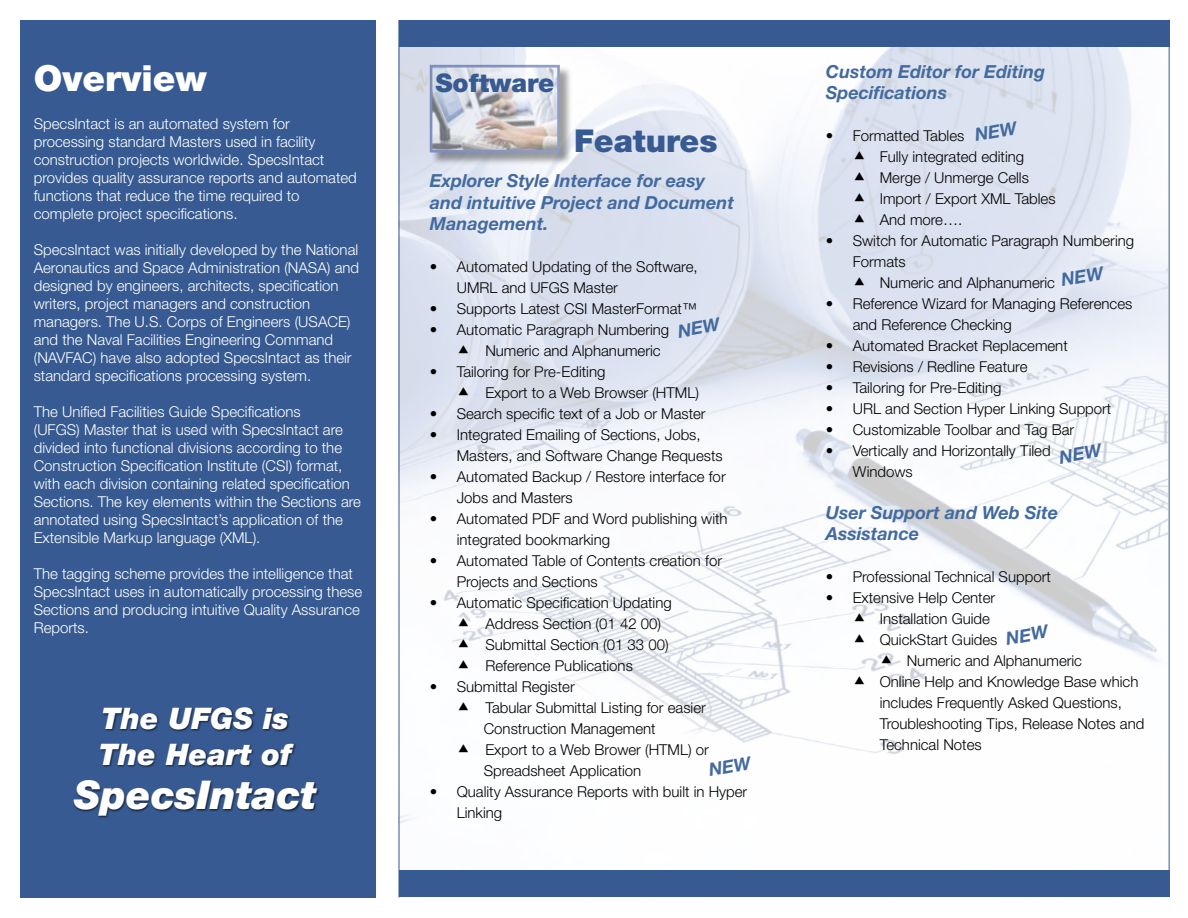
<style>
.page{position:relative;width:1188px;height:918px;background:#fff}
.page>*{position:absolute;margin:0;border:0;box-sizing:border-box;transform-origin:0 0}
.t1{font:italic 900 39.75px "Helvetica Neue LT Std";color:#fff}
.t2{font:900 36px "Helvetica Neue LT Std";color:#fff}
.t3{font:900 31.5px "Helvetica Neue LT Std";color:#365a91}
.t4{font:italic 900 29.7px/35.7px "Helvetica Neue LT Std";color:#fff}
.t5{font:900 25.65px "Helvetica Neue LT Std";color:#365a91}
.t6{font:italic 700 18px/21.6px "Helvetica Neue LT Std";color:#436a9e}
.t7{font:300 15px/21px "Helvetica Neue LT Std";color:#000}
.t8{font:300 15px/18px "Helvetica Neue LT Std";color:#fff}
</style>
<div class="page">
<img style="left:400px;top:47px;width:768px;height:776px">
<div style="left:20px;top:20px;width:356px;height:878px;background:#365a91"></div>
<div style="left:399px;top:20px;width:771px;height:27px;background:#365a91"></div>
<div style="left:399px;top:870px;width:771px;height:27px;background:#365a91"></div>
<hr style="left:399px;top:20px;width:1px;height:877px;background:#365a91">
<hr style="left:1169px;top:20px;width:1px;height:877px;background:#365a91">
<div style="left:73px;top:707px;width:247px;height:111px;background:#000;opacity:.65"></div>
<div style="left:430px;top:65px;width:143px;height:100px;background:#000;opacity:.75"></div>
<img style="left:434px;top:69px;width:122px;height:79px">
<svg style="left:459px;top:345px;width:9px;height:8px"></svg>
<svg style="left:459px;top:387px;width:9px;height:8px"></svg>
<svg style="left:459px;top:618px;width:9px;height:8px"></svg>
<svg style="left:459px;top:639px;width:9px;height:8px"></svg>
<svg style="left:459px;top:660px;width:9px;height:8px"></svg>
<svg style="left:459px;top:702px;width:9px;height:8px"></svg>
<svg style="left:459px;top:744px;width:9px;height:8px"></svg>
<svg style="left:855px;top:151px;width:9px;height:8px"></svg>
<svg style="left:855px;top:172px;width:9px;height:8px"></svg>
<svg style="left:855px;top:193px;width:9px;height:8px"></svg>
<svg style="left:855px;top:214px;width:9px;height:8px"></svg>
<svg style="left:855px;top:277px;width:9px;height:8px"></svg>
<svg style="left:855px;top:613px;width:9px;height:8px"></svg>
<svg style="left:855px;top:634px;width:9px;height:8px"></svg>
<svg style="left:882px;top:655px;width:9px;height:8px"></svg>
<svg style="left:855px;top:676px;width:9px;height:8px"></svg>
<svg style="left:677px;top:318px;width:45px;height:20px"></svg>
<svg style="left:974px;top:121px;width:45px;height:20px"></svg>
<svg style="left:1060px;top:266px;width:45px;height:20px"></svg>
<svg style="left:1058px;top:444px;width:46px;height:20px"></svg>
<svg style="left:1005px;top:625px;width:45px;height:20px"></svg>
<svg style="left:708px;top:756px;width:45px;height:20px"></svg>
<h2 class="t2" style="left:34px;top:56px;width:175px">Overview</h2>
<p class="t8" style="left:34px;top:114px;width:325px">SpecsIntact is an automated system for processing standard Masters used in facility construction projects worldwide. SpecsIntact provides quality assurance reports and automated functions that reduce the time required to complete project specifications.</p>
<p class="t8" style="left:34px;top:240px;width:327px">SpecsIntact was initially developed by the National Aeronautics and Space Administration (NASA) and designed by engineers, architects, specification writers, project managers and construction managers. The U.S. Corps of Engineers (USACE) and the Naval Facilities Engineering Command (NAVFAC) have also adopted SpecsIntact as their standard specifications processing system.</p>
<p class="t8" style="left:34px;top:402px;width:329px">The Unified Facilities Guide Specifications<br>(UFGS) Master that is used with SpecsIntact are divided into functional divisions according to the Construction Specification Institute (CSI) format, with each division containing related specification Sections. The key elements within the Sections are annotated using SpecsIntact’s application of the Extensible Markup language (XML).</p>
<p class="t8" style="left:34px;top:564px;width:330px">The tagging scheme provides the intelligence that SpecsIntact uses in automatically processing these Sections and producing intuitive Quality Assurance Reports.</p>
<h3 class="t4" style="left:99px;top:700px;width:194px">The UFGS is<br>The Heart of</h3>
<h1 class="t1" style="left:74px;top:771px;width:244px">SpecsIntact</h1>
<h3 class="t5" style="left:435px;top:67px;width:120px">Software</h3>
<h3 class="t3" style="left:574px;top:122px;width:145px">Features</h3>
<p class="t6" style="left:430px;top:170px;width:306px">Explorer Style Interface for easy and intuitive Project and Document<br>Management.</p>
<p class="t7" style="left:457px;top:255px;width:242px;text-indent:-27px">• Automated Updating of the Software,<br>UMRL and UFGS Master</p>
<p class="t7" style="left:430px;top:297px;width:269px">• Supports Latest CSI MasterFormat™</p>
<p class="t7" style="left:485px;top:318px;width:185px;text-indent:-56px">• Automatic Paragraph Numbering<br>Numeric and Alphanumeric</p>
<p class="t7" style="left:485px;top:360px;width:215px;text-indent:-56px">• Tailoring for Pre-Editing<br>Export to a Web Browser (HTML)</p>
<p class="t7" style="left:430px;top:402px;width:277px">• Search specific text of a Job or Master</p>
<p class="t7" style="left:457px;top:423px;width:267px;text-indent:-27px">• Integrated Emailing of Sections, Jobs,<br>Masters, and Software Change Requests</p>
<p class="t7" style="left:457px;top:465px;width:270px;text-indent:-27px">• Automated Backup / Restore interface for<br>Jobs and Masters</p>
<p class="t7" style="left:457px;top:507px;width:272px;text-indent:-27px">• Automated PDF and Word publishing with integrated bookmarking</p>
<p class="t7" style="left:457px;top:549px;width:267px;text-indent:-27px">• Automated Table of Contents creation for<br>Projects and Sections</p>
<p class="t7" style="left:485px;top:591px;width:188px;text-indent:-56px">• Automatic Specification Updating<br>Address Section (01 42 00)<br>Submittal Section (01 33 00)<br>Reference Publications</p>
<p class="t7" style="left:484px;top:675px;width:227px;text-indent:-54px">• Submittal Register<br>Tabular Submittal Listing for easier<br>Construction Management<br>Export to a Web Brower (HTML) or<br>Spreadsheet Application</p>
<p class="t7" style="left:457px;top:780px;width:292px;text-indent:-27px">• Quality Assurance Reports with built in Hyper<br>Linking</p>
<p class="t6" style="left:826px;top:60px;width:221px;line-height:21px">Custom Editor for Editing<br>Specifications</p>
<p class="t7" style="left:880px;top:125px;width:177px;text-indent:-54px">• Formatted Tables<br>Fully integrated editing<br>Merge / Unmerge Cells<br>Import / Export XML Tables<br>And more….</p>
<p class="t7" style="left:826px;top:230px;width:310px">• Switch for Automatic Paragraph Numbering</p>
<p class="t7" style="left:853px;top:251px;width:55px">Formats</p>
<p class="t7" style="left:880px;top:272px;width:177px">Numeric and Alphanumeric</p>
<p class="t7" style="left:853px;top:293px;width:281px;text-indent:-27px">• Reference Wizard for Managing References and Reference Checking</p>
<p class="t7" style="left:826px;top:335px;width:244px">• Automated Bracket Replacement</p>
<p class="t7" style="left:826px;top:356px;width:203px">• Revisions / Redline Feature</p>
<p class="t7" style="left:826px;top:377px;width:177px">• Tailoring for Pre-Editing</p>
<p class="t7" style="left:826px;top:398px;width:287px">• URL and Section Hyper Linking Support</p>
<p class="t7" style="left:826px;top:419px;width:250px">• Customizable Toolbar and Tag Bar</p>
<p class="t7" style="left:853px;top:440px;width:199px;text-indent:-27px">• Vertically and Horizontally Tiled<br>Windows</p>
<p class="t6" style="left:826px;top:501px;width:234px;line-height:21px">User Support and Web Site<br>Assistance</p>
<p class="t7" style="left:826px;top:566px;width:227px">• Professional Technical Support</p>
<p class="t7" style="left:826px;top:587px;width:171px">• Extensive Help Center</p>
<p class="t7" style="left:880px;top:608px;width:112px">Installation Guide</p>
<p class="t7" style="left:880px;top:629px;width:119px">QuickStart Guides</p>
<p class="t7" style="left:907px;top:650px;width:177px">Numeric and Alphanumeric</p>
<p class="t7" style="left:880px;top:671px;width:260px">Online Help and Knowledge Base which</p>
<p class="t7" style="left:880px;top:692px;width:244px">includes Frequently Asked Questions,</p>
<p class="t7" style="left:880px;top:713px;width:266px">Troubleshooting Tips, Release Notes and</p>
<p class="t7" style="left:880px;top:734px;width:103px">Technical Notes</p>
</div>
